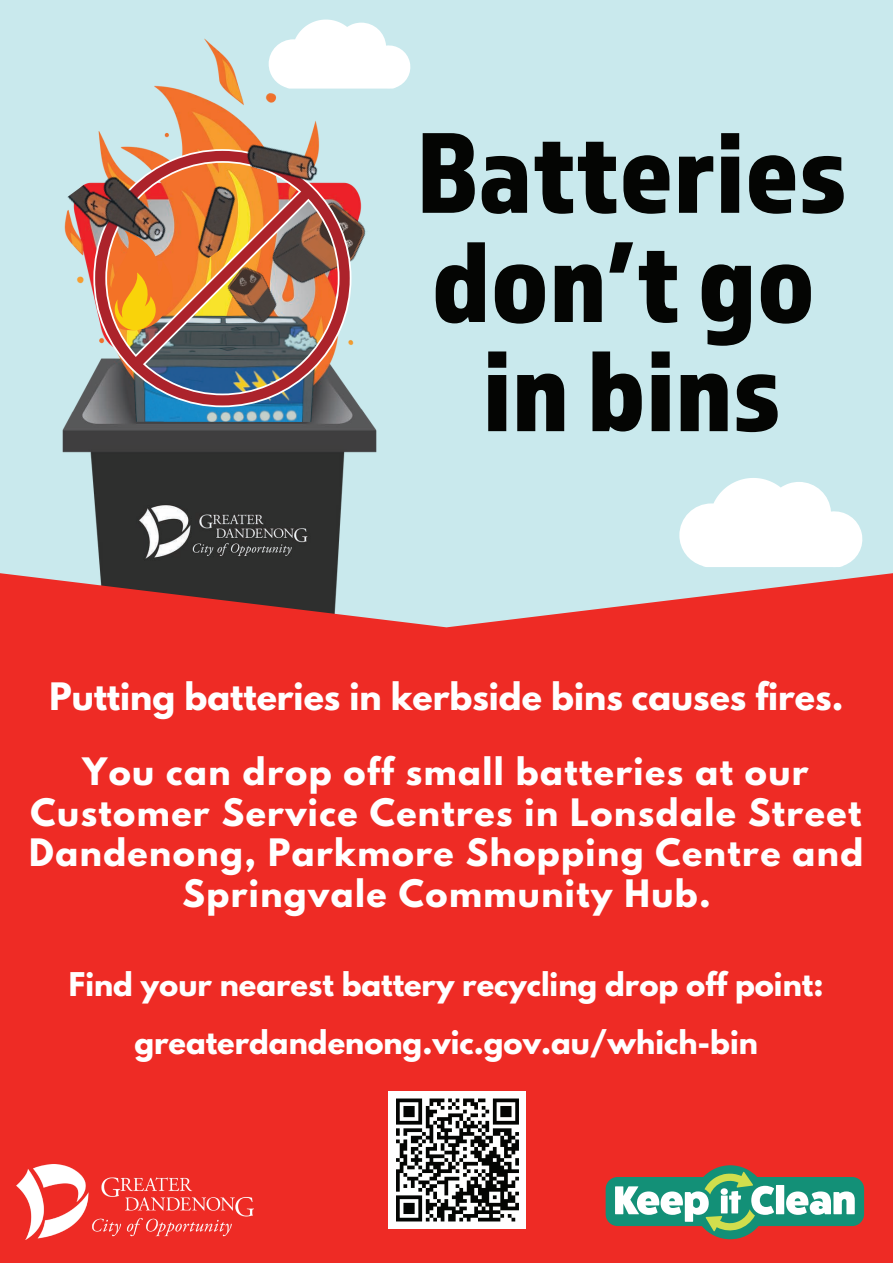
<style>
.page{position:relative;width:893px;height:1263px;background:#c9e9ed}
.page>*{position:absolute;margin:0;border:0;box-sizing:border-box;transform-origin:0 0}
.t1{font:119.4px/109.2px "Almaq Refined";color:#040503;text-align:center}
.t2{font:700 33.45px/40.5px "League Spartan";letter-spacing:.045em;color:#fff;text-align:center}
.t3{font:700 33.45px "League Spartan";color:#fff}
.t4{font:700 28.95px/58.5px "League Spartan";color:#fff;text-align:center}
</style>
<div class="page">
<img style="left:63px;top:39px;width:313px;height:534px">
<img style="left:93px;top:407px;width:253px;height:15px">
<img style="left:351px;top:188px;width:25px;height:116px">
<img style="left:93px;top:149px;width:258px;height:258px">
<img style="left:63px;top:64px;width:264px;height:247px">
<svg style="left:679px;top:478px;width:184px;height:89px"></svg>
<svg style="left:269px;top:20px;width:142px;height:69px"></svg>
<div style="left:12px;top:655px;width:875px;height:603px;background:#ee2b25"></div>
<svg style="left:606px;top:1165px;width:258px;height:74px;background:#8b8c78"></svg>
<img style="left:16px;top:1164px;width:238px;height:76px">
<div style="left:389px;top:1091px;width:137px;height:138px;background:#fff"></div>
<svg style="left:396px;top:1098px;width:123px;height:124px"></svg>
<svg style="left:0;top:573px;width:893px;height:82px;fill:#ee2b25"></svg>
<div style="left:0;top:1258px;width:893px;height:5px;background:#ee2b25"></div>
<div style="left:0;top:576px;width:12px;height:687px;background:#ee2b25"></div>
<div style="left:887px;top:588px;width:6px;height:675px;background:#ee2b25"></div>
<p class="t1" style="left:417px;top:114px;width:432px">Batteries don’t go in bins</p>
<p class="t3" style="left:49px;top:670px;width:795px">Putting batteries in kerbside bins causes fires.</p>
<p class="t2" style="left:29px;top:751px;width:836px">You can drop off small batteries at our Customer Service Centres in Lonsdale Street Dandenong, Parkmore Shopping Centre and Springvale Community Hub.</p>
<p class="t4" style="left:69px;top:954px;width:756px">Find your nearest battery recycling drop off point: greaterdandenong.vic.gov.au/which-bin</p>
</div>
